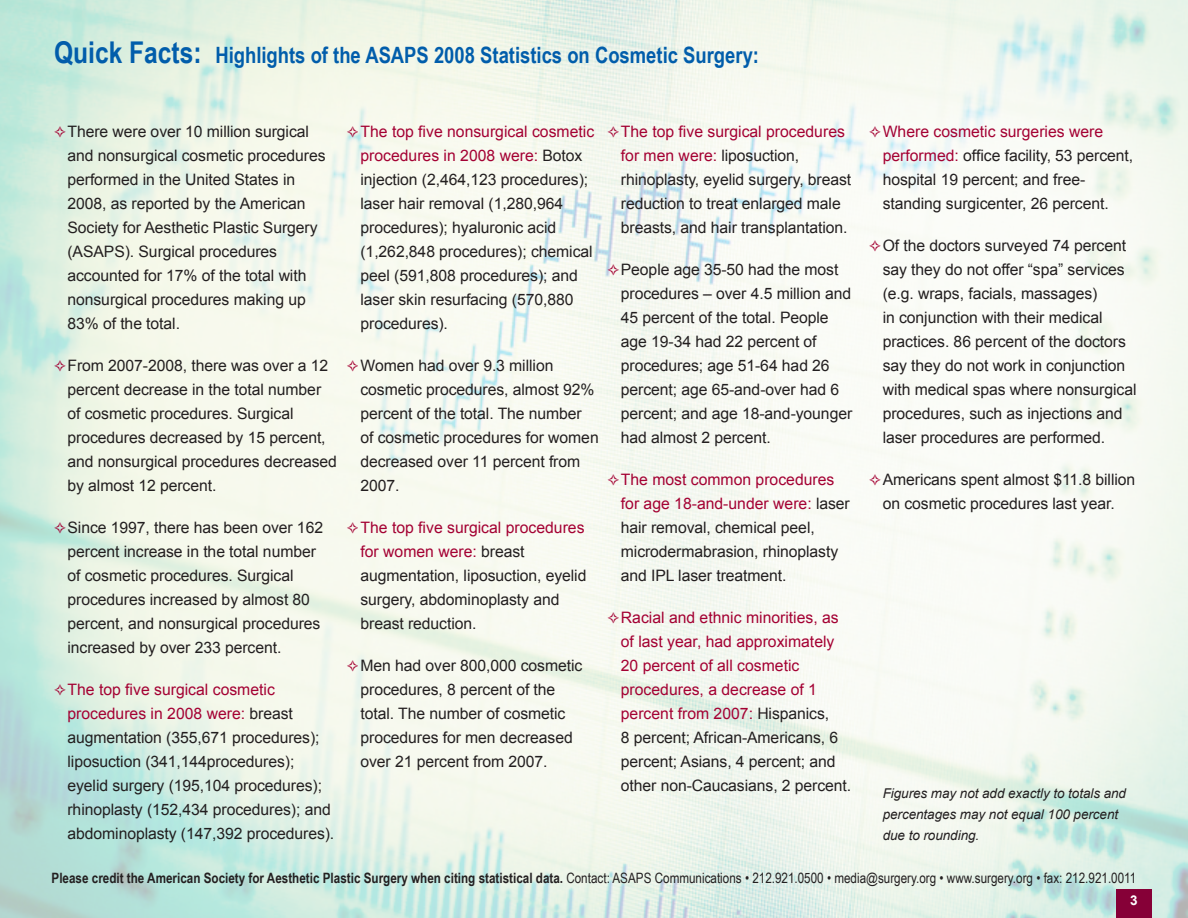
<style>
.page{position:relative;width:1188px;height:918px;background:#fff}
.page>*{position:absolute;margin:0;border:0;box-sizing:border-box;transform-origin:0 0}
.t1{font:700 22.5px "Arial Narrow";color:#015dab}
.t2{font:15.75px/24px "Arial";letter-spacing:-.005em;color:#231f20}
.t3{font:15.75px/24px "Arial";color:#a40133}
.t4{font:14.25px "Arial Narrow";color:#231f20}
.t5{font:italic 13.5px/21px "Arial";letter-spacing:-.005em;color:#231f20}
.t6{font:700 13.5px "Arial";color:#fff}
.s1{font-size:30px}
.s2{color:#a40133}
.s3{color:#231f20}
.s4{font-weight:700}
</style>
<div class="page">
<img style="left:0;top:0;width:1188px;height:918px">
<div style="left:1116px;top:890px;width:36px;height:28px;background:#860037"></div>
<svg style="left:55px;top:126px;width:10px;height:11px"></svg>
<svg style="left:55px;top:360px;width:10px;height:11px"></svg>
<svg style="left:55px;top:522px;width:10px;height:11px"></svg>
<svg style="left:55px;top:684px;width:10px;height:11px"></svg>
<svg style="left:348px;top:126px;width:10px;height:11px"></svg>
<svg style="left:348px;top:360px;width:10px;height:11px"></svg>
<svg style="left:348px;top:522px;width:10px;height:11px"></svg>
<svg style="left:348px;top:660px;width:10px;height:11px"></svg>
<svg style="left:608px;top:126px;width:11px;height:11px"></svg>
<svg style="left:608px;top:264px;width:11px;height:11px"></svg>
<svg style="left:608px;top:474px;width:11px;height:11px"></svg>
<svg style="left:608px;top:612px;width:11px;height:11px"></svg>
<svg style="left:870px;top:126px;width:11px;height:11px"></svg>
<svg style="left:870px;top:240px;width:11px;height:11px"></svg>
<svg style="left:870px;top:474px;width:11px;height:11px"></svg>
<p class="t1" style="left:54px;top:42px;width:707px"><span class="s1">Quick Facts:</span> Highlights of the ASAPS 2008 Statistics on Cosmetic Surgery:</p>
<p class="t2" style="left:360px;top:119px;width:235px"><span class="s2">The top five nonsurgical cosmetic procedures in 2008 were:</span> Botox injection (2,464,123 procedures); laser hair removal (1,280,964 procedures); hyaluronic acid (1,262,848 procedures); chemical peel (591,808 procedures); and laser skin resurfacing (570,880 procedures).</p>
<p class="t2" style="left:360px;top:353px;width:240px">Women had over 9.3 million cosmetic procedures, almost 92% percent of the total. The number of cosmetic procedures for women decreased over 11 percent from<br>2007.</p>
<p class="t2" style="left:360px;top:515px;width:227px"><span class="s2">The top five surgical procedures for women were:</span> breast augmentation, liposuction, eyelid surgery, abdominoplasty and breast reduction.</p>
<p class="t2" style="left:360px;top:653px;width:223px">Men had over 800,000 cosmetic procedures, 8 percent of the total. The number of cosmetic procedures for men decreased over 21 percent from 2007.</p>
<p class="t2" style="left:621px;top:119px;width:232px"><span class="s2">The top five surgical procedures for men were:</span> liposuction, rhinoplasty, eyelid surgery, breast reduction to treat enlarged male breasts, and hair transplantation.</p>
<p class="t2" style="left:621px;top:257px;width:233px">People age 35-50 had the most procedures – over 4.5 million and<br>45 percent of the total. People age 19-34 had 22 percent of procedures; age 51-64 had 26 percent; age 65-and-over had 6 percent; and age 18-and-younger had almost 2 percent.</p>
<p class="t2" style="left:621px;top:467px;width:230px"><span class="s2">The most common procedures for age 18-and-under were:</span> laser hair removal, chemical peel, microdermabrasion, rhinoplasty and IPL laser treatment.</p>
<p class="t3" style="left:621px;top:605px;width:232px">Racial and ethnic minorities, as of last year, had approximately<br>20 percent of all cosmetic procedures, a decrease of 1 percent from 2007: <span class="s3">Hispanics,<br>8 percent; African-Americans, 6 percent; Asians, 4 percent; and other non-Caucasians, 2 percent.</span></p>
<p class="t2" style="left:68px;top:119px;width:260px">There were over 10 million surgical and nonsurgical cosmetic procedures performed in the United States in<br>2008, as reported by the American<br>Society for Aesthetic Plastic Surgery (ASAPS). Surgical procedures accounted for 17% of the total with nonsurgical procedures making up<br>83% of the total.</p>
<p class="t2" style="left:68px;top:353px;width:271px">From 2007-2008, there was over a 12 percent decrease in the total number of cosmetic procedures. Surgical procedures decreased by 15 percent, and nonsurgical procedures decreased by almost 12 percent.</p>
<p class="t2" style="left:68px;top:515px;width:257px">Since 1997, there has been over 162 percent increase in the total number of cosmetic procedures. Surgical procedures increased by almost 80 percent, and nonsurgical procedures increased by over 233 percent.</p>
<p class="t2" style="left:68px;top:677px;width:268px"><span class="s2">The top five surgical cosmetic procedures in 2008 were:</span> breast augmentation (355,671 procedures); liposuction (341,144procedures); eyelid surgery (195,104 procedures); rhinoplasty (152,434 procedures); and abdominoplasty (147,392 procedures).</p>
<p class="t2" style="left:883px;top:119px;width:252px"><span class="s2">Where cosmetic surgeries were performed:</span> office facility, 53 percent, hospital 19 percent; and free&shy;standing surgicenter, 26 percent.</p>
<p class="t2" style="left:883px;top:233px;width:255px">Of the doctors surveyed 74 percent say they do not offer “spa” services (e.g. wraps, facials, massages)<br>in conjunction with their medical practices. 86 percent of the doctors say they do not work in conjunction with medical spas where nonsurgical procedures, such as injections and laser procedures are performed.</p>
<p class="t2" style="left:883px;top:467px;width:254px">Americans spent almost $11.8 billion on cosmetic procedures last year.</p>
<p class="t5" style="left:883px;top:783px;width:245px">Figures may not add exactly to totals and percentages may not equal 100 percent due to rounding.</p>
<p class="t4" style="left:52px;top:870px;width:1086px"><span class="s4">Please credit the American Society for Aesthetic Plastic Surgery when citing statistical data.</span> Contact: ASAPS Communications • 212.921.0500 • media@surgery.org • www.surgery.org • fax: 212.921.0011</p>
<p class="t6" style="left:1130px;top:893px;width:9px">3</p>
</div>
